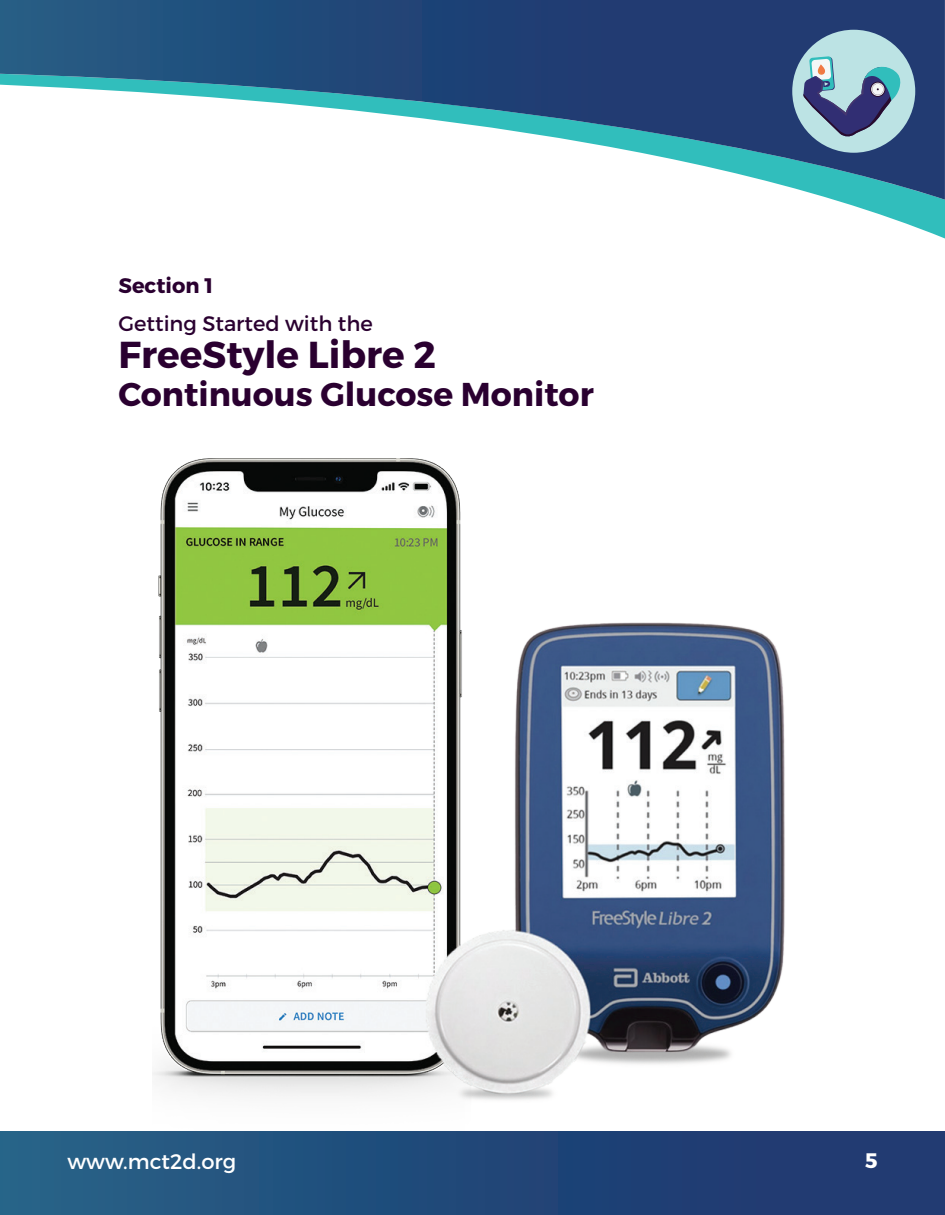
<style>
.page{position:relative;width:945px;height:1215px;background:#fff}
.page>*{position:absolute;margin:0;border:0;box-sizing:border-box;transform-origin:0 0}
.t1{font:37.5px "Trueno Bd";color:#2a0030}
.t2{font:33px "Trueno Bd";color:#2a0030}
.t3{font:21px "Trueno Rg";color:#2a0030}
.t4{font:21px "Trueno Rg";color:#fff}
.t5{font:21px "Trueno Bd";color:#2a0030}
.t6{font:21px "Trueno Bd";color:#fff}
</style>
<div class="page">
<svg style="left:835px;top:200px;width:110px;height:38px"></svg>
<svg style="left:0;top:0;width:945px;height:200px"></svg>
<div style="left:792px;top:30px;width:123px;height:123px;background:#bce3e4;border-radius:50%"></div>
<svg style="left:803px;top:56px;width:100px;height:81px"></svg>
<div style="left:0;top:1131px;width:945px;height:84px;background:linear-gradient(to right,#256186,#1f336e)"></div>
<img style="left:153px;top:458px;width:632px;height:642px">
<p class="t5" style="left:118px;top:273px;width:96px">Section 1</p>
<p class="t3" style="left:118px;top:310px;width:256px">Getting Started with the</p>
<p class="t1" style="left:118px;top:332px;width:319px">FreeStyle Libre 2</p>
<p class="t2" style="left:118px;top:374px;width:477px">Continuous Glucose Monitor</p>
<p class="t4" style="left:68px;top:1149px;width:170px">www.mct2d.org</p>
<p class="t6" style="left:865px;top:1147px;width:14px">5</p>
</div>
